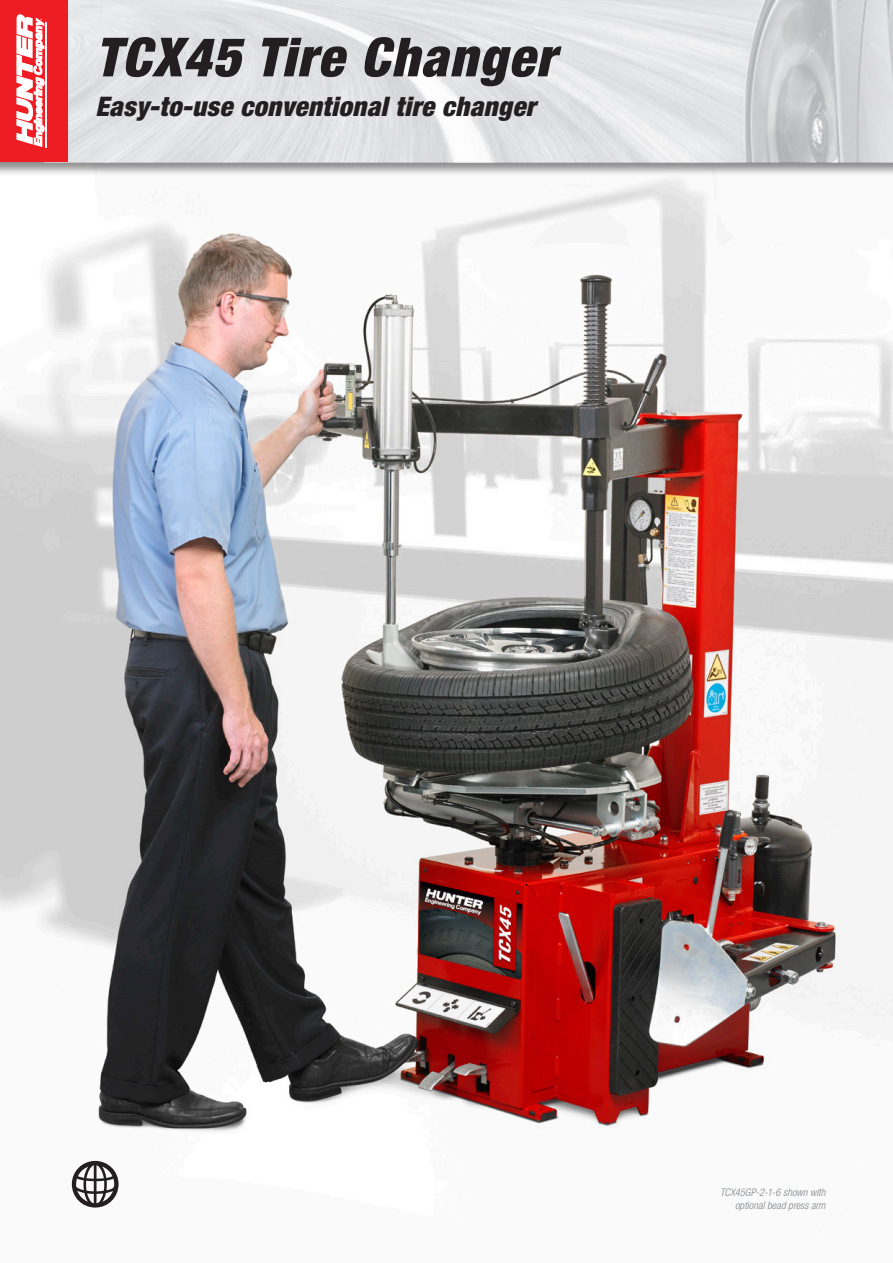
<style>
.page{position:relative;width:893px;height:1263px;background:#fff}
.page>*{position:absolute;margin:0;border:0;box-sizing:border-box;transform-origin:0 0}
.t1{font:72px "Modern Pictograms";color:#231f20}
.t2{font:italic 900 condensed 54px "Helvetica Neue LT Std";letter-spacing:.03em;color:#231f20}
.t3{font:italic 900 condensed 27px "Helvetica Neue LT Std";letter-spacing:.015em;color:#231f20}
._8_2_Footnotes{font:italic 300 condensed 10.5px/12.6px "Helvetica Neue LT Std";letter-spacing:.01em;color:#808285;text-align:right}
</style>
<div class="page">
<img style="left:0;top:179px;width:893px;height:953px">
<div style="left:0;top:0;width:893px;height:177px;background:#231f20;opacity:.5"></div>
<img style="left:68px;top:0;width:825px;height:162px">
<div style="left:0;top:0;width:68px;height:162px;background:#ee1d23"></div>
<div style="left:45px;top:22px;width:2px;height:126px;border:1px solid #fff"></div>
<svg style="left:17px;top:15px;width:27px;height:132px"></svg>
<h2 class="t2" style="left:95px;top:24px;width:461px">TCX45 Tire Changer</h2>
<h3 class="t3" style="left:95px;top:89px;width:441px">Easy-to-use conventional tire changer</h3>
<h1 class="t1" style="left:68px;top:1149px;width:57px">w</h1>
<p class="_8_2_Footnotes" style="left:720px;top:1186px;width:107px">TCX45GP-2-1-6 shown with optional bead press arm</p>
</div>
